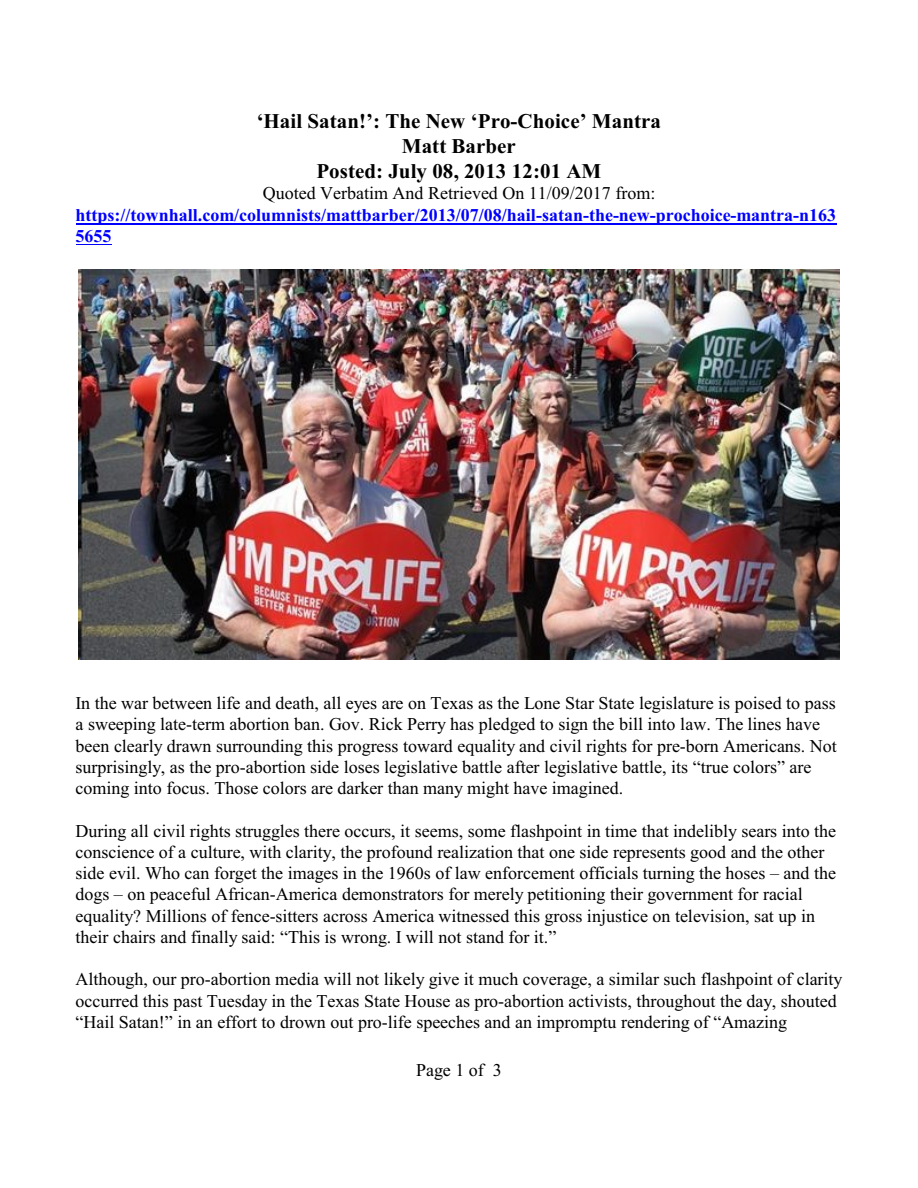
<style>
.page{position:relative;width:918px;height:1188px;background:#fff}
.page>*{position:absolute;margin:0;border:0;box-sizing:border-box;transform-origin:0 0}
.t1{font:700 21px/24.9px "Times New Roman";color:#000;text-align:center}
.t2{font:18px/21.3px "Times New Roman";color:#000}
.t3{font:700 18px/21.3px "Times New Roman";color:#00f}
</style>
<div class="page">
<hr style="left:76px;top:224px;width:760px;height:1px;background:#00f">
<hr style="left:76px;top:245px;width:36px;height:1px;background:#00f">
<img style="left:78px;top:270px;width:762px;height:389px">
<p class="t1" style="left:257px;top:111px;width:406px">‘Hail Satan!’: The New ‘Pro-Choice’ Mantra<br>Matt Barber<br>Posted: July 08, 2013 12:01 AM</p>
<p class="t2" style="left:263px;top:184px;width:394px">Quoted Verbatim And Retrieved On 11/09/2017 from:</p>
<p class="t3" style="left:76px;top:206px;width:762px">https://townhall.com/columnists/mattbarber/2013/07/08/hail-satan-the-new-prochoice-mantra-n163<br>5655</p>
<p class="t2" style="left:76px;top:694px;width:763px">In the war between life and death, all eyes are on Texas as the Lone Star State legislature is poised to pass a sweeping late-term abortion ban. Gov. Rick Perry has pledged to sign the bill into law. The lines have been clearly drawn surrounding this progress toward equality and civil rights for pre-born Americans. Not surprisingly, as the pro-abortion side loses legislative battle after legislative battle, its “true colors” are coming into focus. Those colors are darker than many might have imagined.</p>
<p class="t2" style="left:76px;top:822px;width:762px">During all civil rights struggles there occurs, it seems, some flashpoint in time that indelibly sears into the conscience of a culture, with clarity, the profound realization that one side represents good and the other side evil. Who can forget the images in the 1960s of law enforcement officials turning the hoses – and the dogs – on peaceful African-America demonstrators for merely petitioning their government for racial equality? Millions of fence-sitters across America witnessed this gross injustice on television, sat up in their chairs and finally said: “This is wrong. I will not stand for it.”</p>
<p class="t2" style="left:76px;top:970px;width:769px">Although, our pro-abortion media will not likely give it much coverage, a similar such flashpoint of clarity occurred this past Tuesday in the Texas State House as pro-abortion activists, throughout the day, shouted “Hail Satan!” in an effort to drown out pro-life speeches and an impromptu rendering of “Amazing</p>
<p class="t2" style="left:416px;top:1061px;width:87px">Page 1 of 3</p>
</div>
